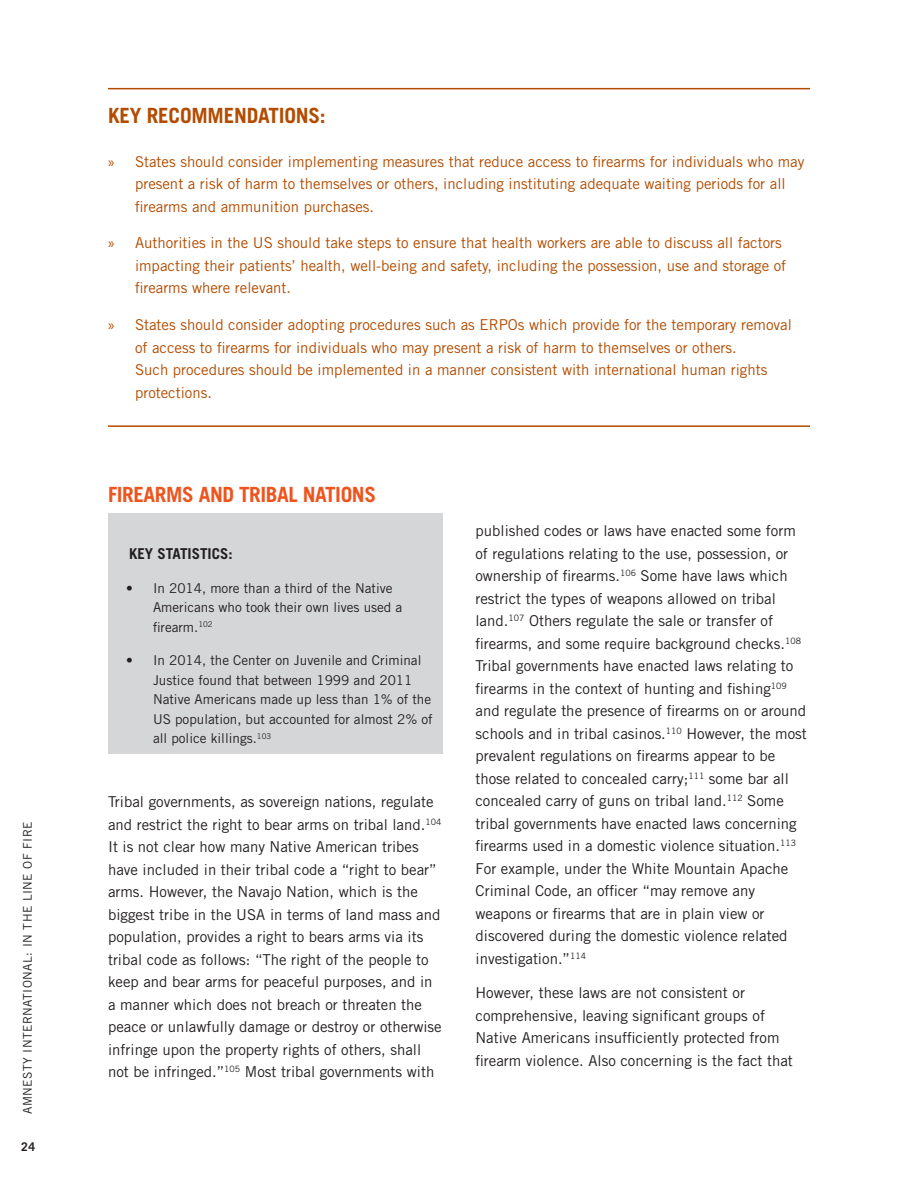
<style>
.page{position:relative;width:918px;height:1188px;background:#fff}
.page>*{position:absolute;margin:0;border:0;box-sizing:border-box;transform-origin:0 0}
.Heading_3{font:700 21px "Trade Gothic LT Std";letter-spacing:-.02em;color:#ee541e}
.key_recs_header{font:700 21px "Trade Gothic LT Std";letter-spacing:-.01em;color:#b34c01}
.body{font:15px/22.5px "Trade Gothic LT Std";color:#231f20}
.t1{font:15px/22.5px "Trade Gothic LT Std";color:#b34c01}
.Inline_quote{font:700 15px "Trade Gothic LT Std";color:#231f20}
.t2{font:13.5px/19.5px "Trade Gothic LT Std";color:#231f20}
.t3{font:12px "Trade Gothic LT Std";letter-spacing:.04em;color:#231f20}
.t4{font:700 12px "Trade Gothic LT Std";color:#231f20}
.s1{font-family:"Myriad Pro"}
</style>
<div class="page">
<div style="left:108px;top:513px;width:334px;height:241px;background:#d5d6d8"></div>
<hr style="left:108px;top:88px;width:702px;height:1px;background:#b34c01">
<hr style="left:108px;top:425px;width:702px;height:2px;background:#b34c01">
<p class="t3" style="left:20px;top:1114px;width:294px;rotate:-90deg">AMNESTY INTERNATIONAL: IN THE LINE OF FIRE</p>
<p class="t4" style="left:21px;top:1140px;width:15px">24</p>
<p class="key_recs_header" style="left:108px;top:103px;width:219px">KEY RECOMMENDATIONS:</p>
<p class="t1" style="left:135px;top:150px;width:671px;text-indent:-27px"><span class="s1">»</span> States should consider implementing measures that reduce access to firearms for individuals who may present a risk of harm to themselves or others, including instituting adequate waiting periods for all firearms and ammunition purchases.</p>
<p class="t1" style="left:135px;top:232px;width:653px;text-indent:-27px"><span class="s1">»</span> Authorities in the US should take steps to ensure that health workers are able to discuss all factors impacting their patients’ health, well-being and safety, including the possession, use and storage of firearms where relevant.</p>
<p class="t1" style="left:135px;top:313px;width:658px;text-indent:-27px"><span class="s1">»</span> States should consider adopting procedures such as ERPOs which provide for the temporary removal of access to firearms for individuals who may present a risk of harm to themselves or others.<br>Such procedures should be implemented in a manner consistent with international human rights protections.</p>
<p class="Heading_3" style="left:108px;top:482px;width:270px">FIREARMS AND TRIBAL NATIONS</p>
<p class="Inline_quote" style="left:129px;top:544px;width:105px">KEY STATISTICS:</p>
<p class="t2" style="left:153px;top:578px;width:251px;text-indent:-27px">• In 2014, more than a third of the Native<br>Americans who took their own lives used a firearm.<sup>102</sup></p>
<p class="t2" style="left:153px;top:651px;width:281px;text-indent:-27px">• In 2014, the Center on Juvenile and Criminal Justice found that between 1999 and 2011<br>Native Americans made up less than 1% of the US population, but accounted for almost 2% of all police killings.<sup>103</sup></p>
<p class="body" style="left:108px;top:790px;width:335px">Tribal governments, as sovereign nations, regulate and restrict the right to bear arms on tribal land.<sup>104<br></sup>It is not clear how many Native American tribes have included in their tribal code a “right to bear” arms. However, the Navajo Nation, which is the biggest tribe in the USA in terms of land mass and population, provides a right to bears arms via its tribal code as follows: “The right of the people to keep and bear arms for peaceful purposes, and in a manner which does not breach or threaten the peace or unlawfully damage or destroy or otherwise infringe upon the property rights of others, shall not be infringed.”<sup>105</sup> Most tribal governments with</p>
<p class="body" style="left:475px;top:520px;width:333px">published codes or laws have enacted some form of regulations relating to the use, possession, or ownership of firearms.<sup>106</sup> Some have laws which restrict the types of weapons allowed on tribal land.<sup>107</sup> Others regulate the sale or transfer of firearms, and some require background checks.<sup>108<br></sup>Tribal governments have enacted laws relating to firearms in the context of hunting and fishing<sup>109 </sup>and regulate the presence of firearms on or around schools and in tribal casinos.<sup>110</sup> However, the most prevalent regulations on firearms appear to be those related to concealed carry;<sup>111</sup> some bar all concealed carry of guns on tribal land.<sup>112</sup> Some tribal governments have enacted laws concerning firearms used in a domestic violence situation.<sup>113<br></sup>For example, under the White Mountain Apache Criminal Code, an officer “may remove any weapons or firearms that are in plain view or discovered during the domestic violence related investigation.”<sup>114</sup></p>
<p class="body" style="left:476px;top:982px;width:319px">However, these laws are not consistent or comprehensive, leaving significant groups of Native Americans insufficiently protected from firearm violence. Also concerning is the fact that</p>
</div>
